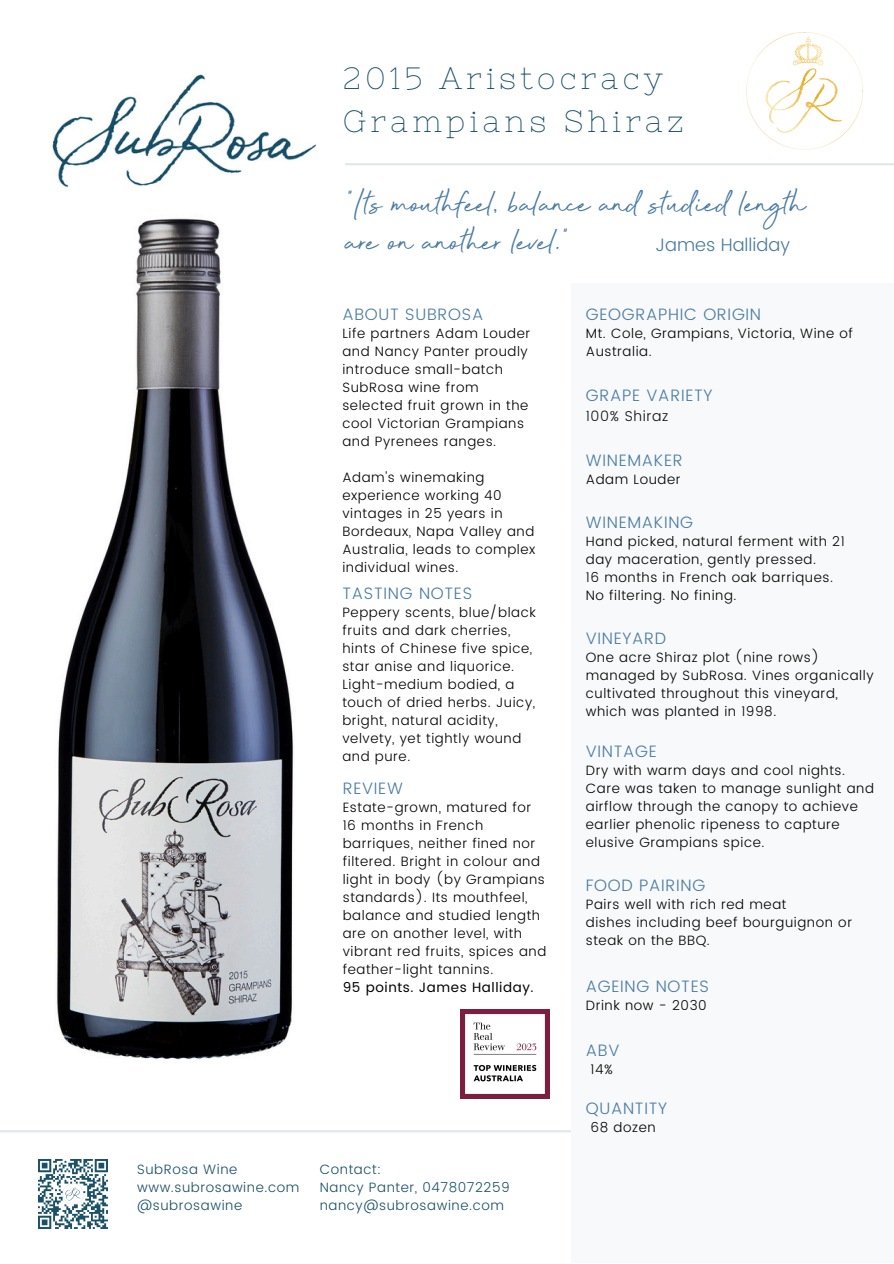
<style>
.page{position:relative;width:894px;height:1264px;background:#fff}
.page>*{position:absolute;margin:0;border:0;box-sizing:border-box;transform-origin:0 0}
.t1{font:40.5px/38.2px "Beyond Infinity";color:#497ba3}
.t2{font:30.75px/42.8px "Nixie One";letter-spacing:.14em;color:#184f66}
.t3{font:300 18px "Poppins";color:#497ba3}
.t4{font:300 16.5px "Poppins";letter-spacing:.045em;color:#497ba3}
.t5{font:300 14.25px "Poppins";letter-spacing:.045em;color:#0f0f0f}
.t6{font:300 13.5px/18px "Poppins";letter-spacing:.045em;color:#000}
.t7{font:300 13.5px/18px "Poppins";letter-spacing:.045em;color:#184f66}
.t8{font:13.5px "Poppins";letter-spacing:.045em;color:#000}
</style>
<div class="page">
<img style="left:56px;top:218px;width:238px;height:842px">
<img style="left:52px;top:74px;width:265px;height:114px">
<img style="left:39px;top:1159px;width:69px;height:69px">
<img style="left:746px;top:32px;width:117px;height:118px">
<div style="left:570px;top:283px;width:323px;height:980px;background:#f8f9fa"></div>
<img style="left:460px;top:1009px;width:89px;height:89px">
<hr style="left:345px;top:163px;width:548px;height:2px;background:#e2e7eb">
<hr style="left:0;top:1130px;width:570px;height:2px;background:#e2e7eb">
<p class="t7" style="left:137px;top:1160px;width:102px">SubRosa Wine</p>
<p class="t7" style="left:137px;top:1178px;width:164px">www.subrosawine.com</p>
<p class="t7" style="left:137px;top:1196px;width:107px">@subrosawine</p>
<h4 class="t2" style="left:342px;top:57px;width:342px">2015 Aristocracy<br>Grampians Shiraz</h4>
<p class="t1" style="left:345px;top:189px;width:461px">"Its mouthfeel, balance and studied length are on another level."</p>
<p class="t3" style="left:655px;top:234px;width:136px">James Halliday</p>
<p class="t4" style="left:342px;top:304px;width:142px">ABOUT SUBROSA</p>
<p class="t6" style="left:342px;top:324px;width:189px">Life partners Adam Louder and Nancy Panter proudly introduce small-batch<br>SubRosa wine from selected fruit grown in the cool Victorian Grampians and Pyrenees ranges.</p>
<p class="t6" style="left:342px;top:468px;width:194px">Adam's winemaking experience working 40 vintages in 25 years in<br>Bordeaux, Napa Valley and<br>Australia, leads to complex individual wines.</p>
<p class="t4" style="left:342px;top:584px;width:131px">TASTING NOTES</p>
<p class="t6" style="left:342px;top:603px;width:195px">Peppery scents, blue/black fruits and dark cherries, hints of Chinese five spice, star anise and liquorice.<br>Light-medium bodied, a touch of dried herbs. Juicy, bright, natural acidity, velvety, yet tightly wound and pure.</p>
<p class="t4" style="left:342px;top:778px;width:62px">REVIEW</p>
<p class="t6" style="left:342px;top:798px;width:205px">Estate-grown, matured for<br>16 months in French barriques, neither fined nor filtered. Bright in colour and light in body (by Grampians standards). Its mouthfeel, balance and studied length are on another level, with vibrant red fruits, spices and feather-light tannins.</p>
<p class="t8" style="left:342px;top:979px;width:192px">95 points. James Halliday.</p>
<p class="t7" style="left:319px;top:1160px;width:63px">Contact:</p>
<p class="t7" style="left:319px;top:1178px;width:191px">Nancy Panter, 0478072259 nancy@subrosawine.com</p>
<p class="t4" style="left:585px;top:304px;width:177px">GEOGRAPHIC ORIGIN</p>
<p class="t6" style="left:585px;top:324px;width:268px">Mt. Cole, Grampians, Victoria, Wine of<br>Australia.</p>
<p class="t4" style="left:585px;top:385px;width:128px">GRAPE VARIETY</p>
<p class="t5" style="left:585px;top:407px;width:84px">100% Shiraz</p>
<p class="t4" style="left:585px;top:450px;width:98px">WINEMAKER</p>
<p class="t6" style="left:585px;top:470px;width:96px">Adam Louder</p>
<p class="t4" style="left:585px;top:512px;width:109px">WINEMAKING</p>
<p class="t6" style="left:585px;top:532px;width:260px">Hand picked, natural ferment with 21 day maceration, gently pressed.<br>16 months in French oak barriques.<br>No filtering. No fining.</p>
<p class="t4" style="left:585px;top:628px;width:82px">VINEYARD</p>
<p class="t6" style="left:585px;top:648px;width:289px">One acre Shiraz plot (nine rows) managed by SubRosa. Vines organically cultivated throughout this vineyard, which was planted in 1998.</p>
<p class="t4" style="left:585px;top:742px;width:73px">VINTAGE</p>
<p class="t6" style="left:585px;top:761px;width:290px">Dry with warm days and cool nights.<br>Care was taken to manage sunlight and airflow through the canopy to achieve earlier phenolic ripeness to capture elusive Grampians spice.</p>
<p class="t4" style="left:585px;top:876px;width:121px">FOOD PAIRING</p>
<p class="t6" style="left:585px;top:895px;width:268px">Pairs well with rich red meat<br>dishes including beef bourguignon or steak on the BBQ.</p>
<p class="t4" style="left:585px;top:976px;width:124px">AGEING NOTES</p>
<p class="t6" style="left:585px;top:995px;width:122px">Drink now - 2030</p>
<p class="t4" style="left:585px;top:1040px;width:35px">ABV</p>
<p class="t6" style="left:590px;top:1059px;width:24px">14%</p>
<p class="t4" style="left:585px;top:1098px;width:83px">QUANTITY</p>
<p class="t6" style="left:590px;top:1118px;width:67px">68 dozen</p>
</div>
